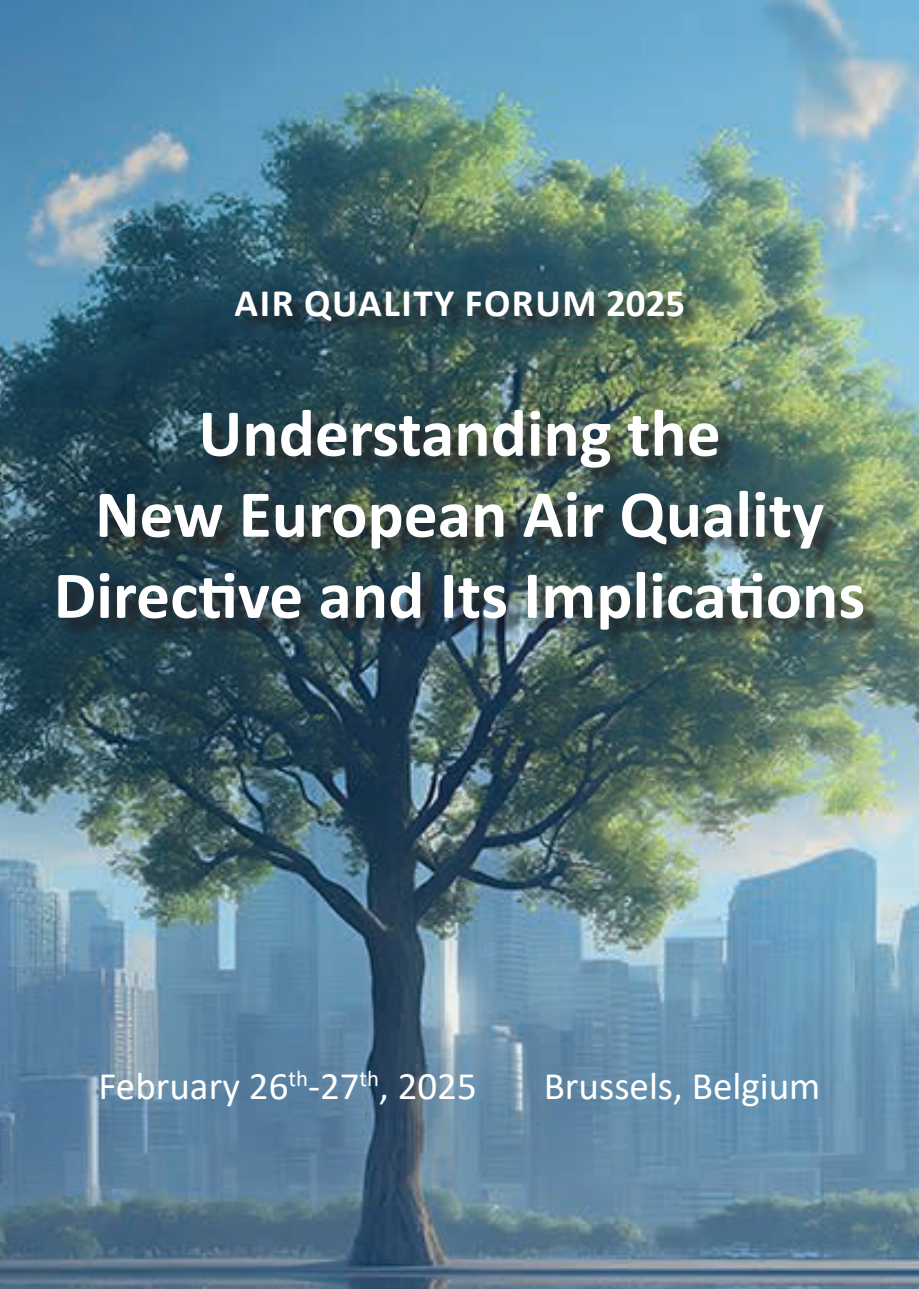
<style>
.page{position:relative;width:919px;height:1289px;background:#fff}
.page>*{position:absolute;margin:0;border:0;box-sizing:border-box;transform-origin:0 0}
.t1{font:700 67.5px/81px "Calibri";color:#fff;text-align:center}
.t2{font:39px "Calibri";color:#fff}
.t3{font:700 39px "Calibri";letter-spacing:.04em;color:#fff}
</style>
<div class="page">
<img style="left:0;top:0;width:918px;height:1288px">
<div style="left:238px;top:293px;width:464px;height:45px;background:#231f20;opacity:.75"></div>
<div style="left:60px;top:412px;width:821px;height:236px;background:#231f20;opacity:.75"></div>
<p class="t3" style="left:234px;top:275px;width:452px">AIR QUALITY FORUM 2025</p>
<p class="t1" style="left:54px;top:392px;width:813px">Understanding the<br>New European Air Quality<br>Directive and Its Implications</p>
<p class="t2" style="left:99px;top:1058px;width:380px">February 26<sup>th</sup>-27<sup>th</sup>, 2025</p>
<p class="t2" style="left:543px;top:1058px;width:278px">Brussels, Belgium</p>
</div>
